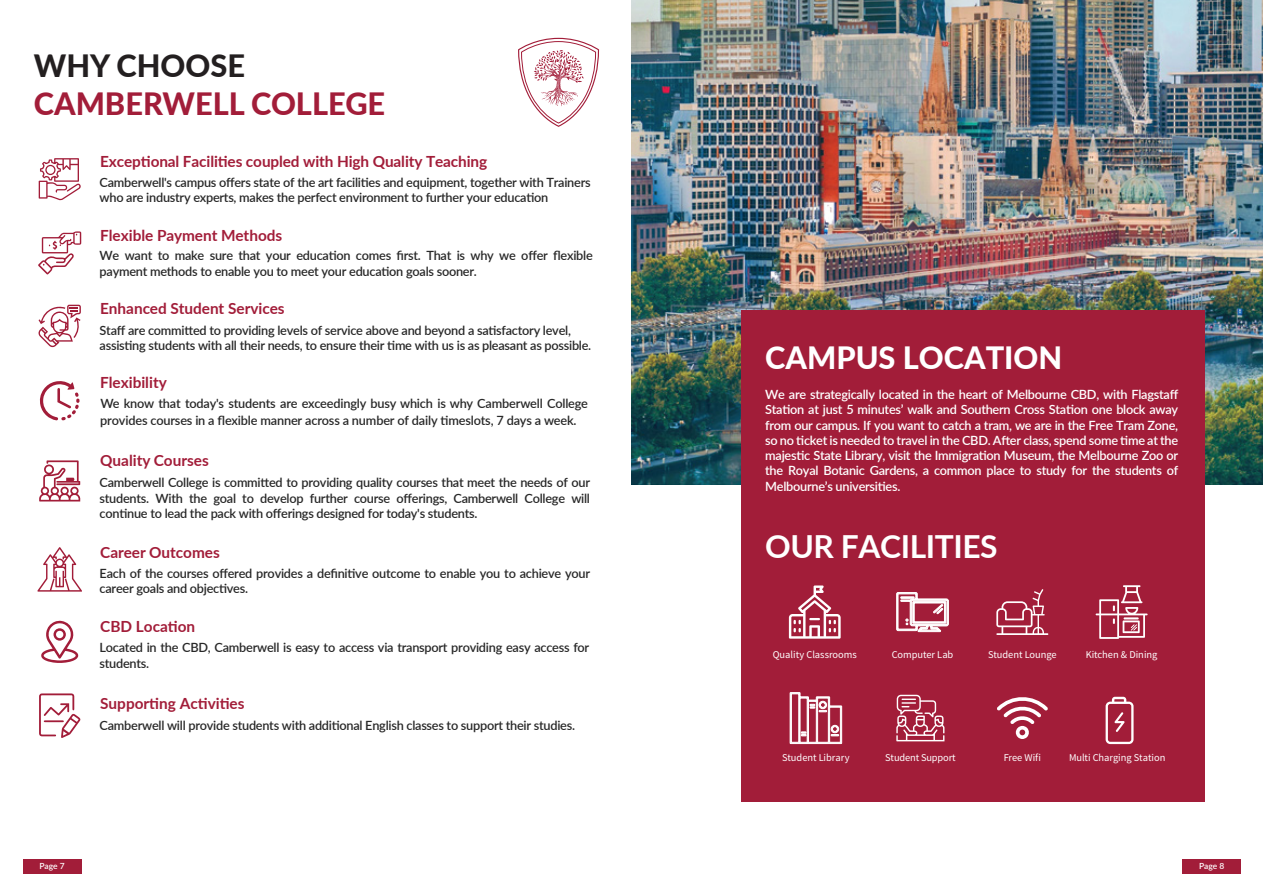
<style>
.page{position:relative;width:1263px;height:893px;background:#fff}
.page>*{position:absolute;margin:0;border:0;box-sizing:border-box;transform-origin:0 0}
.t1{font:700 31.8px "Lato";letter-spacing:-.015em;color:#fff}
.t2{font:800 30.75px "Lato";color:#a21d39}
.t3{font:800 30.75px "Lato";color:#fff}
.t4{font:800 30.75px "Lato";color:#231f20}
.t5{font:700 15.3px "Lato";color:#a21d39}
.t6{font:600 12.75px/15.3px "Lato";letter-spacing:-.02em;color:#282828}
.t7{font:600 12.75px/15.3px "Lato";letter-spacing:-.02em;color:#fff;text-align:justify}
.t8{font:10.35px "Source Sans Pro";letter-spacing:-.005em;color:#fff}
.t9{font:600 8.4px "Lato";letter-spacing:-.005em;color:#fff}
</style>
<div class="page">
<div style="left:23px;top:859px;width:58px;height:14px;background:#a21d39"></div>
<div style="left:1182px;top:859px;width:59px;height:14px;background:#a21d39"></div>
<svg style="left:39px;top:158px;width:42px;height:42px"></svg>
<svg style="left:38px;top:231px;width:43px;height:44px"></svg>
<svg style="left:38px;top:305px;width:43px;height:42px"></svg>
<svg style="left:39px;top:381px;width:40px;height:39px"></svg>
<svg style="left:39px;top:460px;width:41px;height:41px"></svg>
<svg style="left:37px;top:547px;width:45px;height:45px"></svg>
<svg style="left:41px;top:620px;width:37px;height:43px"></svg>
<svg style="left:39px;top:693px;width:41px;height:45px"></svg>
<svg style="left:518px;top:37px;width:82px;height:90px"></svg>
<img style="left:632px;top:0;width:631px;height:485px">
<div style="left:741px;top:310px;width:463px;height:492px;background:#a21d39"></div>
<svg style="left:789px;top:585px;width:52px;height:54px"></svg>
<svg style="left:997px;top:697px;width:51px;height:42px"></svg>
<svg style="left:790px;top:692px;width:52px;height:52px"></svg>
<svg style="left:896px;top:592px;width:53px;height:40px"></svg>
<svg style="left:1105px;top:697px;width:28px;height:47px"></svg>
<svg style="left:1096px;top:585px;width:51px;height:54px"></svg>
<svg style="left:996px;top:589px;width:52px;height:46px"></svg>
<svg style="left:896px;top:695px;width:48px;height:46px"></svg>
<h2 class="t4" style="left:34px;top:43px;width:213px">WHY CHOOSE</h2>
<h2 class="t2" style="left:34px;top:81px;width:353px">CAMBERWELL COLLEGE</h2>
<p class="t5" style="left:100px;top:150px;width:388px">Exceptional Facilities coupled with High Quality Teaching</p>
<p class="t6" style="left:100px;top:174px;width:492px">Camberwell's campus offers state of the art facilities and equipment, together with Trainers who are industry experts, makes the perfect environment to further your education</p>
<p class="t5" style="left:100px;top:224px;width:184px">Flexible Payment Methods</p>
<p class="t6" style="left:100px;top:248px;width:495px">We want to make sure that your education comes first. That is why we offer flexible payment methods to enable you to meet your education goals sooner.</p>
<p class="t5" style="left:100px;top:297px;width:186px">Enhanced Student Services</p>
<p class="t6" style="left:100px;top:322px;width:493px">Staff are committed to providing levels of service above and beyond a satisfactory level, assisting students with all their needs, to ensure their time with us is as pleasant as possible.</p>
<p class="t5" style="left:100px;top:371px;width:68px">Flexibility</p>
<p class="t6" style="left:100px;top:394px;width:489px;line-height:17px">We know that today's students are exceedingly busy which is why Camberwell College provides courses in a flexible manner across a number of daily timeslots, 7 days a week.</p>
<p class="t5" style="left:100px;top:449px;width:110px">Quality Courses</p>
<p class="t6" style="left:100px;top:474px;width:492px;text-align:justify">Camberwell College is committed to providing quality courses that meet the needs of our students. With the goal to develop further course offerings, Camberwell College will continue to lead the pack with offerings designed for today's students.</p>
<p class="t5" style="left:100px;top:541px;width:121px">Career Outcomes</p>
<p class="t6" style="left:100px;top:565px;width:492px">Each of the courses offered provides a definitive outcome to enable you to achieve your career goals and objectives.</p>
<p class="t5" style="left:100px;top:615px;width:97px">CBD Location</p>
<p class="t6" style="left:100px;top:640px;width:491px">Located in the CBD, Camberwell is easy to access via transport providing easy access for students.</p>
<p class="t5" style="left:100px;top:693px;width:146px">Supporting Activities</p>
<p class="t6" style="left:100px;top:717px;width:477px">Camberwell will provide students with additional English classes to support their studies.</p>
<h2 class="t3" style="left:765px;top:335px;width:299px">CAMPUS LOCATION</h2>
<p class="t7" style="left:765px;top:386px;width:414px">We are strategically located in the heart of Melbourne CBD, with Flagstaff Station at just 5 minutes’ walk and Southern Cross Station one block away from our campus. If you want to catch a tram, we are in the Free Tram Zone, so no ticket is needed to travel in the CBD. After class, spend some time at the majestic State Library, visit the Immigration Museum, the Melbourne Zoo or the Royal Botanic Gardens, a common place to study for the students of Melbourne’s universities.</p>
<h1 class="t1" style="left:765px;top:523px;width:234px">OUR FACILITIES</h1>
<p class="t8" style="left:773px;top:649px;width:86px">Quality Classrooms</p>
<p class="t8" style="left:892px;top:649px;width:63px">Computer Lab</p>
<p class="t8" style="left:988px;top:649px;width:70px">Student Lounge</p>
<p class="t8" style="left:1086px;top:649px;width:73px">Kitchen &amp; Dining</p>
<p class="t8" style="left:782px;top:751px;width:69px">Student Library</p>
<p class="t8" style="left:885px;top:751px;width:72px">Student Support</p>
<p class="t8" style="left:1004px;top:751px;width:39px">Free Wifi</p>
<p class="t8" style="left:1069px;top:751px;width:98px">Multi Charging Station</p>
<p class="t9" style="left:40px;top:859px;width:27px">Page 7</p>
<p class="t9" style="left:1199px;top:859px;width:27px">Page 8</p>
</div>
